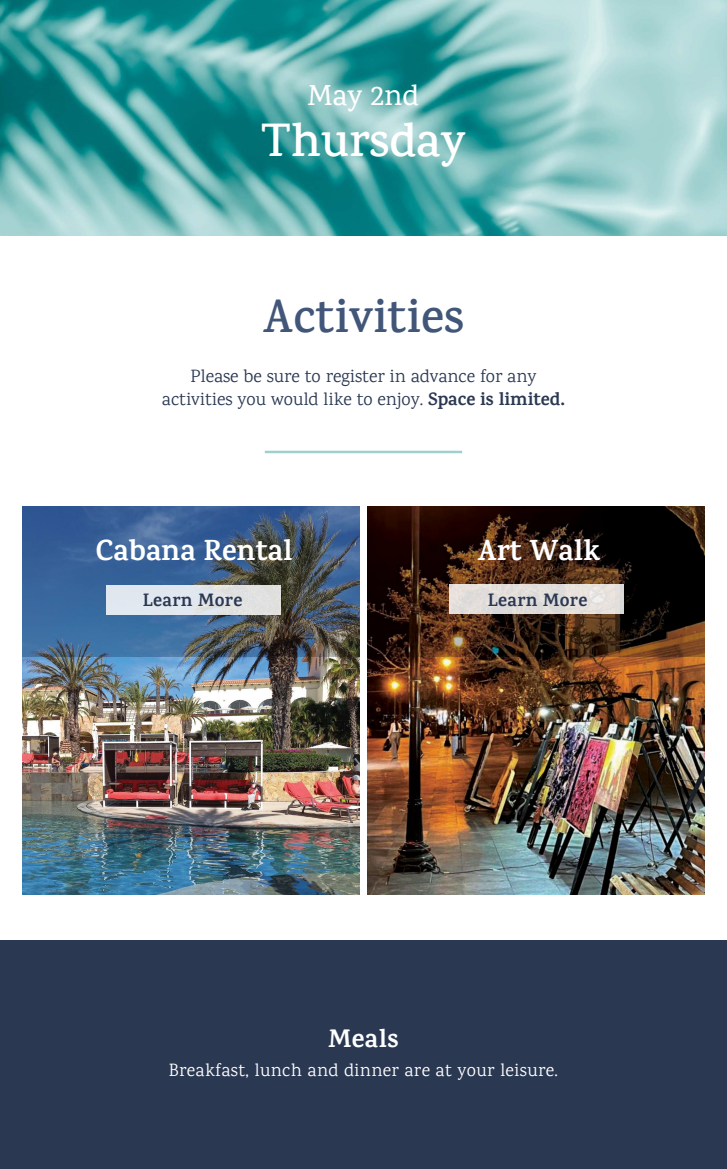
<style>
.page{position:relative;width:727px;height:1169px;background:#fff}
.page>*{position:absolute;margin:0;border:0;box-sizing:border-box;transform-origin:0 0}
.t1{font:600 47.5px "Karma";color:#415678}
.t2{font:600 47.5px "Karma";color:#fff}
.t3{font:700 29.38px "Karma";color:#fff}
.t4{font:500 29.38px "Karma";color:#fff}
.t5{font:700 25.62px "Karma";letter-spacing:.02em;color:#fff}
.t6{font:18.12px/23.1px "Karma";color:#2a3852;text-align:center}
.t7{font:18.12px "Karma";letter-spacing:.02em;color:#fff}
.t8{font:700 18.12px "Karma";letter-spacing:.02em;color:#2a3852}
.s1{font-weight:700}
</style>
<div class="page">
<div style="left:0;top:941px;width:727px;height:228px;background:#2a3852"></div>
<hr style="left:265px;top:451px;width:197px;height:2px;background:#a0d0ce">
<img style="left:367px;top:657px;width:337px;height:237px">
<svg style="left:367px;top:507px;width:337px;height:150px;background:#2c170c"></svg>
<div style="left:450px;top:584px;width:174px;height:30px;background:#e3dedb"></div>
<img style="left:0;top:0;width:727px;height:236px">
<img style="left:22px;top:657px;width:338px;height:237px">
<svg style="left:22px;top:507px;width:338px;height:150px;background:#405d81"></svg>
<div style="left:106px;top:586px;width:174px;height:29px;background:linear-gradient(to right,#e0eaf5,#e1e0de)"></div>
<h2 class="t4" style="left:308px;top:78px;width:112px">May 2nd</h2>
<h1 class="t2" style="left:261px;top:112px;width:206px">Thursday</h1>
<h1 class="t1" style="left:263px;top:288px;width:203px">Activities</h1>
<p class="t6" style="left:162px;top:364px;width:405px">Please be sure to register in advance for any activities you would like to enjoy. <span class="s1">Space is limited.</span></p>
<h2 class="t3" style="left:96px;top:532px;width:198px">Cabana Rental</h2>
<p class="t8" style="left:143px;top:589px;width:101px">Learn More</p>
<h2 class="t3" style="left:477px;top:532px;width:124px">Art Walk</h2>
<p class="t8" style="left:488px;top:589px;width:101px">Learn More</p>
<h3 class="t5" style="left:328px;top:1023px;width:72px">Meals</h3>
<p class="t7" style="left:169px;top:1059px;width:391px">Breakfast, lunch and dinner are at your leisure.</p>
</div>
